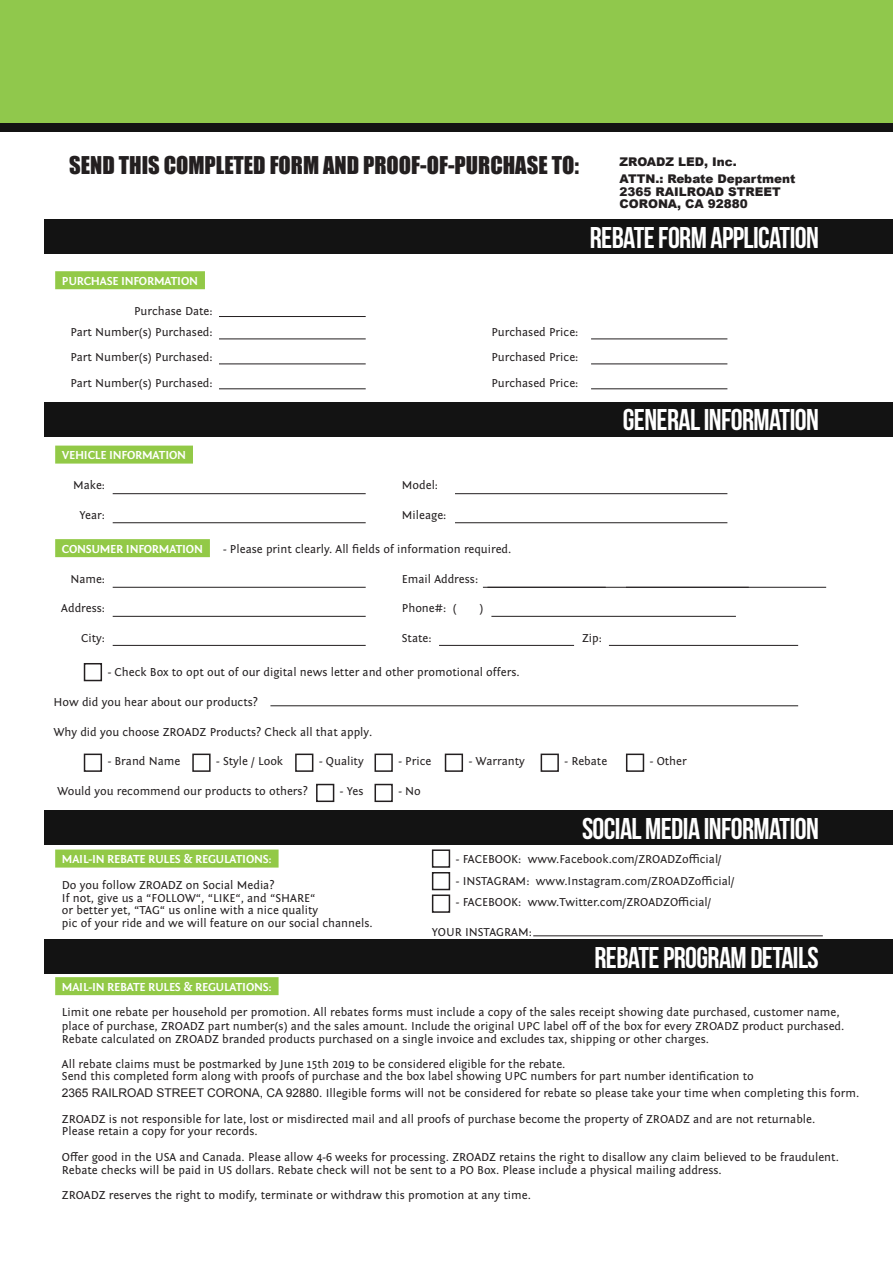
<style>
.page{position:relative;width:893px;height:1263px;background:#fff}
.page>*{position:absolute;margin:0;border:0;box-sizing:border-box;transform-origin:0 0}
.t1{font:30px "Bebas Neue";letter-spacing:-.02em;color:#fff}
.t2{font:22.5px "Impact";color:#231f20}
.t3{font:12px/25.5px "Fontin Sans";color:#231f20}
.t4{font:700 12px "Fontin Sans";letter-spacing:-.02em;color:#fff}
.t5{font:900 12px/17px "Arial";color:#231f20}
.s1{font-family:"Arial"}
</style>
<div class="page">
<div style="left:0;top:0;width:893px;height:123px;background:#90c84c"></div>
<div style="left:0;top:123px;width:893px;height:9px;background:#131313"></div>
<div style="left:55px;top:977px;width:224px;height:18px;background:#92c947"></div>
<div style="left:55px;top:849px;width:224px;height:18px;background:#92c947"></div>
<div style="left:55px;top:539px;width:155px;height:18px;background:#92c947"></div>
<div style="left:55px;top:271px;width:150px;height:18px;background:#92c947"></div>
<div style="left:55px;top:446px;width:138px;height:18px;background:#92c947"></div>
<hr style="left:113px;top:587px;width:253px;height:1px;background:#231f20">
<hr style="left:219px;top:338px;width:147px;height:1px;background:#231f20">
<hr style="left:219px;top:316px;width:147px;height:1px;background:#231f20">
<hr style="left:219px;top:363px;width:147px;height:1px;background:#231f20">
<hr style="left:219px;top:388px;width:147px;height:1px;background:#231f20">
<hr style="left:113px;top:493px;width:253px;height:1px;background:#231f20">
<hr style="left:483px;top:587px;width:123px;height:1px;background:#231f20">
<hr style="left:591px;top:338px;width:136px;height:1px;background:#231f20">
<hr style="left:591px;top:363px;width:136px;height:1px;background:#231f20">
<hr style="left:591px;top:388px;width:136px;height:1px;background:#231f20">
<hr style="left:455px;top:493px;width:272px;height:1px;background:#231f20">
<hr style="left:487px;top:587px;width:339px;height:1px;background:#231f20">
<hr style="left:113px;top:645px;width:253px;height:1px;background:#231f20">
<hr style="left:270px;top:705px;width:528px;height:1px;background:#231f20">
<hr style="left:533px;top:935px;width:290px;height:1px;background:#231f20">
<hr style="left:609px;top:645px;width:189px;height:1px;background:#231f20">
<hr style="left:439px;top:645px;width:135px;height:1px;background:#231f20">
<hr style="left:113px;top:616px;width:253px;height:1px;background:#231f20">
<hr style="left:113px;top:522px;width:253px;height:1px;background:#231f20">
<hr style="left:491px;top:616px;width:245px;height:1px;background:#231f20">
<hr style="left:455px;top:522px;width:272px;height:1px;background:#231f20">
<div style="left:84px;top:663px;width:18px;height:18px;border:2px solid #231f20"></div>
<div style="left:84px;top:753px;width:18px;height:19px;border:2px solid #231f20"></div>
<div style="left:432px;top:849px;width:18px;height:19px;border:2px solid #231f20"></div>
<div style="left:432px;top:872px;width:18px;height:18px;border:2px solid #231f20"></div>
<div style="left:432px;top:894px;width:18px;height:19px;border:2px solid #231f20"></div>
<div style="left:316px;top:784px;width:18px;height:18px;border:2px solid #231f20"></div>
<div style="left:374px;top:784px;width:19px;height:18px;border:2px solid #231f20"></div>
<div style="left:374px;top:753px;width:19px;height:19px;border:2px solid #231f20"></div>
<div style="left:192px;top:753px;width:19px;height:19px;border:2px solid #231f20"></div>
<div style="left:445px;top:753px;width:18px;height:19px;border:2px solid #231f20"></div>
<div style="left:541px;top:753px;width:18px;height:19px;border:2px solid #231f20"></div>
<div style="left:626px;top:753px;width:18px;height:19px;border:2px solid #231f20"></div>
<div style="left:295px;top:753px;width:18px;height:19px;border:2px solid #231f20"></div>
<div style="left:45px;top:940px;width:848px;height:34px;background:#131313"></div>
<div style="left:45px;top:220px;width:848px;height:34px;background:#131313"></div>
<div style="left:45px;top:402px;width:848px;height:34px;background:#131313"></div>
<div style="left:45px;top:810px;width:848px;height:34px;background:#131313"></div>
<h2 class="t2" style="left:69px;top:148px;width:511px">SEND THIS COMPLETED FORM AND PROOF-OF-PURCHASE TO:</h2>
<p class="t5" style="left:620px;top:153px;width:177px">ZROADZ LED, Inc.<br>ATTN.: Rebate Department</p>
<p class="t5" style="left:620px;top:185px;width:163px;line-height:12.8px">2365 RAILROAD STREET<br>CORONA, CA 92880</p>
<h1 class="t1" style="left:590px;top:221px;width:231px">REBATE FORM APPLICATION</h1>
<p class="t4" style="left:62px;top:274px;width:138px">PURCHASE INFORMATION</p>
<p class="t3" style="left:134px;top:298px;width:80px">Purchase Date:</p>
<p class="t3" style="left:71px;top:345px;width:144px">Part Number(s) Purchased:<br>Part Number(s) Purchased:</p>
<p class="t3" style="left:71px;top:319px;width:144px">Part Number(s) Purchased:</p>
<p class="t3" style="left:491px;top:319px;width:88px;text-align:justify">Purchased Price:<br>Purchased Price:<br>Purchased Price:</p>
<h1 class="t1" style="left:623px;top:404px;width:198px">GENERAL INFORMATION</h1>
<p class="t4" style="left:62px;top:449px;width:126px">VEHICLE INFORMATION</p>
<p class="t3" style="left:73px;top:472px;width:33px">Make:</p>
<p class="t3" style="left:402px;top:472px;width:38px">Model:</p>
<p class="t3" style="left:80px;top:502px;width:27px">Year:</p>
<p class="t3" style="left:402px;top:502px;width:46px">Mileage:</p>
<p class="t4" style="left:62px;top:542px;width:142px">CONSUMER INFORMATION</p>
<p class="t3" style="left:223px;top:536px;width:290px">- Please print clearly. All fields of information required.</p>
<p class="t3" style="left:70px;top:566px;width:36px">Name:</p>
<p class="t3" style="left:402px;top:566px;width:78px">Email Address:</p>
<p class="t3" style="left:61px;top:596px;width:45px">Address:</p>
<p class="t3" style="left:402px;top:596px;width:56px">Phone#: (</p>
<p class="t3" style="left:479px;top:596px;width:5px">)</p>
<p class="t3" style="left:81px;top:626px;width:25px">City:</p>
<p class="t3" style="left:402px;top:626px;width:31px">State:</p>
<p class="t3" style="left:582px;top:626px;width:21px">Zip:</p>
<p class="t3" style="left:108px;top:660px;width:413px">- Check Box to opt out of our digital news letter and other promotional offers.</p>
<p class="t3" style="left:53px;top:689px;width:206px">How did you hear about our products?</p>
<p class="t3" style="left:53px;top:719px;width:321px">Why did you choose ZROADZ Products? Check all that apply.</p>
<p class="t3" style="left:108px;top:749px;width:74px">- Brand Name</p>
<p class="t3" style="left:216px;top:749px;width:68px">- Style / Look</p>
<p class="t3" style="left:319px;top:749px;width:46px">- Quality</p>
<p class="t3" style="left:398px;top:749px;width:35px">- Price</p>
<p class="t3" style="left:469px;top:749px;width:58px">- Warranty</p>
<p class="t3" style="left:564px;top:749px;width:44px">- Rebate</p>
<p class="t3" style="left:650px;top:749px;width:38px">- Other</p>
<p class="t3" style="left:57px;top:779px;width:252px">Would you recommend our products to others?</p>
<p class="t3" style="left:340px;top:779px;width:25px">- Yes</p>
<p class="t3" style="left:398px;top:779px;width:24px">- No</p>
<p class="t4" style="left:62px;top:853px;width:211px">MAIL-IN REBATE RULES &amp; REGULATIONS:</p>
<p class="t3" style="left:62px;top:879px;width:312px;line-height:12.8px">Do you follow ZROADZ on Social Media?<br>If not, give us a “FOLLOW“, “LIKE“, and “SHARE“<br>or better yet, “TAG“ us online with a nice quality<br>pic of your ride and we will feature on our social channels.</p>
<h1 class="t1" style="left:582px;top:812px;width:238px">SOCIAL MEDIA INFORMATION</h1>
<p class="t3" style="left:456px;top:847px;width:267px">- FACEBOOK: www.Facebook.com/ZROADZofficial/</p>
<p class="t3" style="left:456px;top:868px;width:280px">- INSTAGRAM: www.Instagram.com/ZROADZofficial/</p>
<p class="t3" style="left:456px;top:889px;width:257px">- FACEBOOK: www.Twitter.com/ZROADZOfficial/</p>
<p class="t3" style="left:432px;top:919px;width:101px">YOUR INSTAGRAM:</p>
<h1 class="t1" style="left:594px;top:941px;width:226px">REBATE PROGRAM DETAILS</h1>
<p class="t4" style="left:62px;top:980px;width:211px">MAIL-IN REBATE RULES &amp; REGULATIONS:</p>
<p class="t3" style="left:62px;top:1006px;width:784px;line-height:13.2px">Limit one rebate per household per promotion. All rebates forms must include a copy of the sales receipt showing date purchased, customer name, place of purchase, ZROADZ part number(s) and the sales amount. Include the original UPC label off of the box for every ZROADZ product purchased.<br>Rebate calculated on ZROADZ branded products purchased on a single invoice and excludes tax, shipping or other charges.</p>
<p class="t3" style="left:62px;top:1059px;width:693px;line-height:11.9px">All rebate claims must be postmarked by June 15th 2019 to be considered eligible for the rebate.<br>Send this completed form along with proofs of purchase and the box label showing UPC numbers for part number identification to</p>
<p class="t3" style="left:62px;top:1081px;width:799px"><span class="s1">2365 RAILROAD STREET CORONA, CA 92880</span>. Illegible forms will not be considered for rebate so please take your time when completing this form.<br>ZROADZ is not responsible for late, lost or misdirected mail and all proofs of purchase become the property of ZROADZ and are not returnable.</p>
<p class="t3" style="left:62px;top:1119px;width:778px">Please retain a copy for your records.<br>Offer good in the USA and Canada. Please allow 4-6 weeks for processing. ZROADZ retains the right to disallow any claim believed to be fraudulent.</p>
<p class="t3" style="left:62px;top:1157px;width:661px">Rebate checks will be paid in US dollars. Rebate check will not be sent to a PO Box. Please include a physical mailing address.<br>ZROADZ reserves the right to modify, terminate or withdraw this promotion at any time.</p>
</div>
